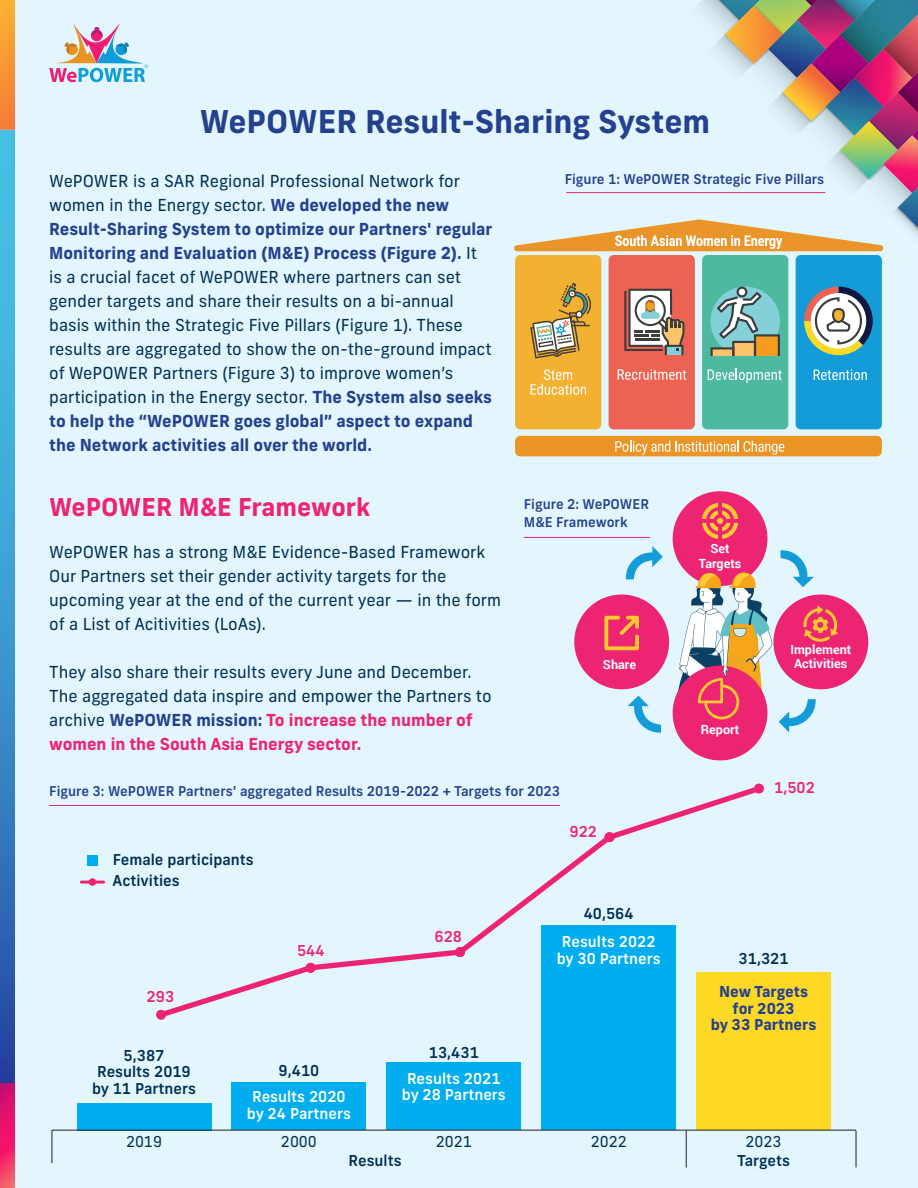
<style>
.page{position:relative;width:918px;height:1188px;background:#e3f6fd}
.page>*{position:absolute;margin:0;border:0;box-sizing:border-box;transform-origin:0 0}
.t1{font:700 31.35px "New Frank";color:#24418e}
.t2{font:700 24.6px "New Frank";color:#ed2472}
.t3{font:16.5px/24px "New Frank";color:#002f54}
.t4{font:500 15px/16.5px "New Frank";color:#002f54;text-align:center}
.t5{font:500 15px/16.5px "New Frank";color:#fff;text-align:center}
.t6{font:700 15px/16.5px "New Frank";color:#24418e;text-align:center}
.t7{font:15px "New Frank";color:#002f54}
.t8{font:500 15px "New Frank";color:#ed2472}
.t9{font:500 13.5px/18px "New Frank";color:#24418e}
.t10{font:700 12.6px/14.2px "Roboto";color:#fff;text-align:center}
.s1{font-weight:700;color:#24418e}
.s2{font-weight:700;color:#ed2472}
</style>
<div class="page">
<svg style="left:0;top:130px;width:15px;height:953px;background:#3a92cc"></svg>
<svg style="left:0;top:1083px;width:15px;height:105px;background:#e8226c"></svg>
<svg style="left:0;top:0;width:15px;height:130px;background:#f89635"></svg>
<svg style="left:49px;top:23px;width:99px;height:59px"></svg>
<div style="left:702px;top:255px;width:86px;height:174px;background:#4eb99f;border-radius:5px"></div>
<div style="left:796px;top:255px;width:86px;height:174px;background:#149cd8;border-radius:5px"></div>
<div style="left:515px;top:255px;width:86px;height:174px;background:#f2b131;border-radius:5px"></div>
<div style="left:609px;top:255px;width:86px;height:174px;background:#ec6353;border-radius:5px"></div>
<div style="left:515px;top:436px;width:367px;height:20px;background:#ea9426;border-radius:5px"></div>
<svg style="left:514px;top:0;width:404px;height:275px"></svg>
<svg style="left:615px;top:441px;width:169px;height:14px"></svg>
<svg style="left:531px;top:369px;width:55px;height:26px"></svg>
<svg style="left:618px;top:369px;width:68px;height:11px"></svg>
<svg style="left:708px;top:369px;width:74px;height:14px"></svg>
<svg style="left:814px;top:369px;width:53px;height:11px"></svg>
<svg style="left:624px;top:289px;width:61px;height:66px"></svg>
<svg style="left:711px;top:287px;width:69px;height:69px;background:#8fb2a1"></svg>
<svg style="left:804px;top:287px;width:69px;height:68px"></svg>
<svg style="left:530px;top:283px;width:61px;height:75px"></svg>
<div style="left:696px;top:972px;width:135px;height:158px;background:#fdd824"></div>
<div style="left:541px;top:926px;width:135px;height:204px;background:#00aeef"></div>
<div style="left:386px;top:1062px;width:135px;height:68px;background:#00aeef"></div>
<div style="left:232px;top:1083px;width:134px;height:47px;background:#00aeef"></div>
<div style="left:77px;top:1103px;width:134px;height:27px;background:#00aeef"></div>
<hr style="left:52px;top:1130px;width:804px;height:1px;background:#231f20">
<div style="left:87px;top:856px;width:11px;height:10px;background:#00aeef"></div>
<hr style="left:81px;top:881px;width:23px;height:3px;background:#ed2472">
<div style="left:673px;top:491px;width:94px;height:95px;background:#ed2472;border-radius:50%"></div>
<div style="left:574px;top:594px;width:95px;height:95px;background:#ed2472;border-radius:50%"></div>
<div style="left:773px;top:594px;width:95px;height:95px;background:#ed2472;border-radius:50%"></div>
<svg style="left:803px;top:605px;width:35px;height:37px"></svg>
<svg style="left:604px;top:616px;width:35px;height:34px"></svg>
<svg style="left:702px;top:503px;width:36px;height:36px"></svg>
<div style="left:673px;top:666px;width:94px;height:94px;background:#ed2472;border-radius:50%"></div>
<svg style="left:674px;top:573px;width:98px;height:146px"></svg>
<svg style="left:625px;top:546px;width:38px;height:33px"></svg>
<svg style="left:780px;top:550px;width:34px;height:37px"></svg>
<svg style="left:779px;top:699px;width:37px;height:34px"></svg>
<svg style="left:628px;top:696px;width:33px;height:37px"></svg>
<div style="left:89px;top:878px;width:7px;height:8px;background:#ed2472;border-radius:50%"></div>
<hr style="left:524px;top:537px;width:126px;height:1px;background:#ed2472">
<hr style="left:49px;top:805px;width:511px;height:1px;background:#ed2472">
<hr style="left:686px;top:1131px;width:1px;height:37px;background:#231f20">
<hr style="left:856px;top:1131px;width:1px;height:37px;background:#231f20">
<hr style="left:52px;top:1130px;width:1px;height:33px;background:#231f20">
<hr style="left:566px;top:192px;width:259px;height:1px;background:#ed2472">
<svg style="left:156px;top:783px;width:608px;height:237px"></svg>
<h1 class="t1" style="left:200px;top:101px;width:512px">WePOWER Result-Sharing System</h1>
<p class="t3" style="left:49px;top:169px;width:445px">WePOWER is a SAR Regional Professional Network for women in the Energy sector. <span class="s1">We developed the new Result-Sharing System to optimize our Partners' regular Monitoring and Evaluation (M&amp;E) Process (Figure 2).</span> It is a crucial facet of WePOWER where partners can set gender targets and share their results on a bi-annual basis within the Strategic Five Pillars (Figure 1). These results are aggregated to show the on-the-ground impact of WePOWER Partners (Figure 3) to improve women’s participation in the Energy sector. <span class="s1">The System also seeks to help the “WePOWER goes global” aspect to expand the Network activities all over the world.</span></p>
<p class="t9" style="left:565px;top:170px;width:261px">Figure 1: WePOWER Strategic Five Pillars</p>
<h2 class="t2" style="left:49px;top:491px;width:323px">WePOWER M&amp;E Framework</h2>
<p class="t3" style="left:49px;top:540px;width:454px">WePOWER has a strong M&amp;E Evidence-Based Framework Our Partners set their gender activity targets for the upcoming year at the end of the current year — in the form of a List of Acitivities (LoAs).</p>
<p class="t3" style="left:49px;top:660px;width:444px">They also share their results every June and December.<br>The aggregated data inspire and empower the Partners to archive <span class="s1">WePOWER mission:</span> <span class="s2">To increase the number of women in the South Asia Energy sector.</span></p>
<p class="t9" style="left:524px;top:495px;width:127px">Figure 2: WePOWER<br>M&amp;E Framework</p>
<p class="t10" style="left:603px;top:657px;width:35px">Share</p>
<p class="t9" style="left:49px;top:782px;width:512px">Figure 3: WePOWER Partners’ aggregated Results 2019-2022 + Targets for 2023</p>
<p class="t4" style="left:113px;top:848px;width:143px;line-height:21.3px;text-align:left">Female participants<br>Activities</p>
<p class="t8" style="left:570px;top:822px;width:29px">922</p>
<p class="t4" style="left:584px;top:906px;width:51px">40,564</p>
<p class="t8" style="left:147px;top:987px;width:29px">293</p>
<p class="t4" style="left:92px;top:1047px;width:105px">5,387<br>Results 2019 by 11 Partners</p>
<p class="t8" style="left:297px;top:941px;width:29px">544</p>
<p class="t4" style="left:279px;top:1062px;width:42px">9,410</p>
<p class="t5" style="left:247px;top:1088px;width:105px">Results 2020 by 24 Partners</p>
<p class="t8" style="left:435px;top:927px;width:29px">628</p>
<p class="t4" style="left:429px;top:1044px;width:52px">13,431</p>
<p class="t5" style="left:402px;top:1070px;width:105px">Results 2021 by 28 Partners</p>
<p class="t5" style="left:557px;top:933px;width:105px">Results 2022 by 30 Partners</p>
<p class="t10" style="left:699px;top:541px;width:44px">Set<br>Targets</p>
<p class="t10" style="left:701px;top:722px;width:40px">Report</p>
<p class="t10" style="left:790px;top:642px;width:62px">Implement<br>Activities</p>
<p class="t8" style="left:774px;top:778px;width:42px">1,502</p>
<p class="t4" style="left:739px;top:951px;width:52px">31,321</p>
<p class="t6" style="left:711px;top:983px;width:107px">New Targets for 2023<br>by 33 Partners</p>
<p class="t7" style="left:126px;top:1133px;width:37px">2019</p>
<p class="t7" style="left:281px;top:1133px;width:37px">2000</p>
<p class="t7" style="left:436px;top:1133px;width:37px">2021</p>
<p class="t7" style="left:591px;top:1133px;width:37px">2022</p>
<p class="t7" style="left:746px;top:1133px;width:37px">2023</p>
<p class="t4" style="left:349px;top:1152px;width:54px">Results</p>
<p class="t4" style="left:737px;top:1152px;width:54px">Targets</p>
</div>
